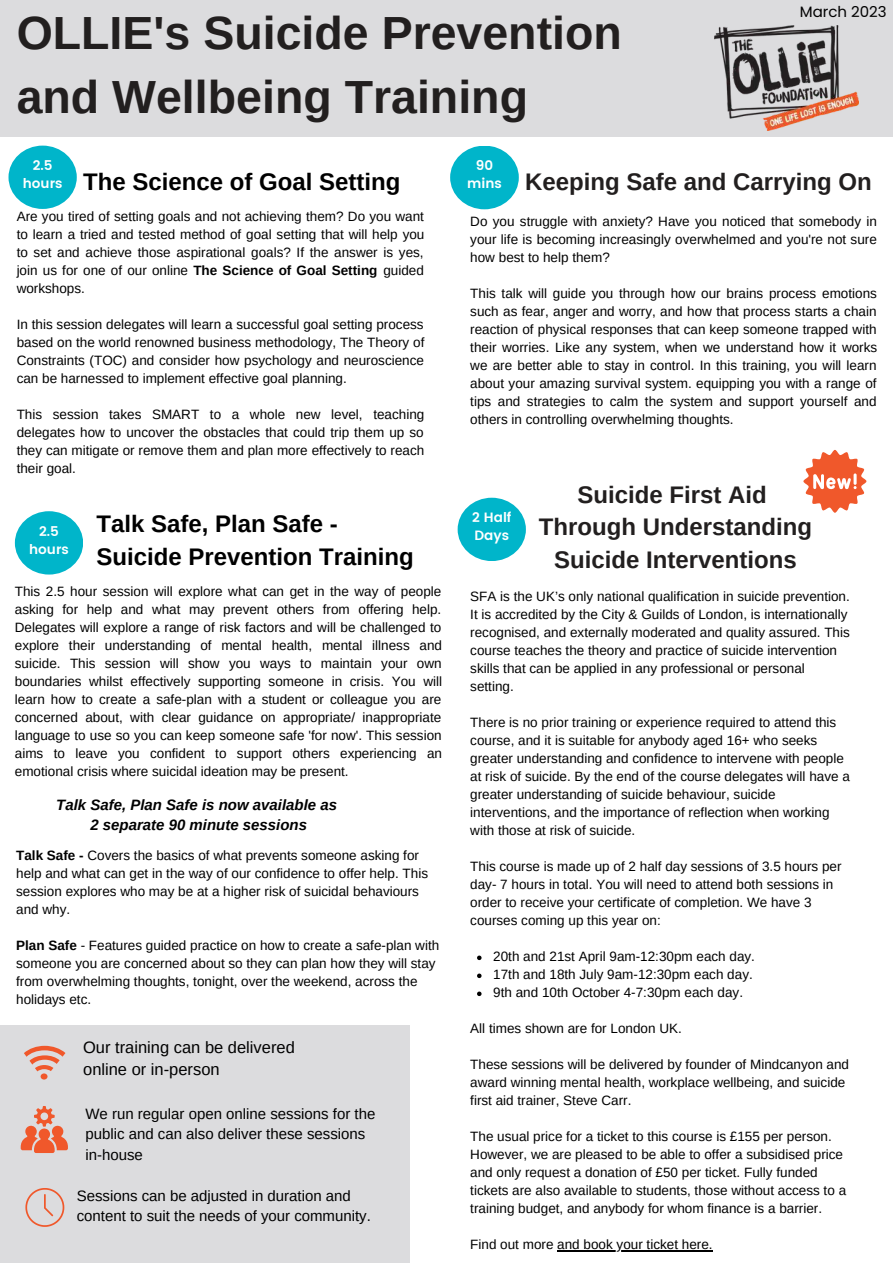
<style>
.page{position:relative;width:893px;height:1264px;background:#fff}
.page>*{position:absolute;margin:0;border:0;box-sizing:border-box;transform-origin:0 0}
.t1{font:700 46.5px/64.1px "Arimo";color:#221f1f}
.t2{font:700 24px/32.5px "Arimo";color:#221f1f;text-align:center}
.t3{font:700 24px/32.5px "Arimo";color:#000}
.t4{font:16.5px/22.5px "Arimo";color:#000}
.t5{font:15px/20.2px "Arimo";color:#000}
.t6{font:italic 700 15px/20.2px "Arimo";color:#000;text-align:center}
.t7{font:15px "Poppins";color:#000}
.t8{font:13.5px/18px "Arimo";color:#000}
.t9{font:600 13.5px/18px "Poppins";color:#fff;text-align:center}
.s1{font-weight:700}
</style>
<div class="page">
<div style="left:0;top:0;width:892px;height:136px;background:#dcdcde"></div>
<img style="left:714px;top:25px;width:144px;height:105px">
<div style="left:8px;top:146px;width:68px;height:63px;background:#00b5ca;border-radius:50%"></div>
<div style="left:450px;top:146px;width:68px;height:63px;background:#00b5ca;border-radius:50%"></div>
<div style="left:15px;top:511px;width:68px;height:63px;background:#00b5ca;border-radius:50%"></div>
<div style="left:0;top:1025px;width:409px;height:237px;background:#dcdcde"></div>
<div style="left:41px;top:1073px;width:7px;height:6px;background:#f0582b;border-radius:50%"></div>
<svg style="left:24px;top:1045px;width:41px;height:26px"></svg>
<svg style="left:21px;top:1106px;width:47px;height:46px"></svg>
<svg style="left:25px;top:1188px;width:39px;height:38px"></svg>
<div style="left:457px;top:497px;width:68px;height:64px;background:#00b5ca;border-radius:50%"></div>
<svg style="left:803px;top:450px;width:63px;height:62px"></svg>
<svg style="left:477px;top:955px;width:4px;height:5px"></svg>
<svg style="left:477px;top:973px;width:4px;height:5px"></svg>
<svg style="left:477px;top:991px;width:4px;height:5px"></svg>
<hr style="left:557px;top:1250px;width:155px;height:1px;background:#000">
<h1 class="t1" style="left:17px;top:2px;width:606px">OLLIE's Suicide Prevention and Wellbeing Training</h1>
<p class="t7" style="left:799px;top:3px;width:88px">March 2023</p>
<p class="t9" style="left:23px;top:157px;width:41px">2.5 hours</p>
<p class="t9" style="left:467px;top:157px;width:36px">90 mins</p>
<h2 class="t3" style="left:83px;top:165px;width:319px">The Science of Goal Setting</h2>
<h2 class="t2" style="left:525px;top:165px;width:348px">Keeping Safe and Carrying On</h2>
<p class="t8" style="left:470px;top:212px;width:408px;text-align:justify">Do you struggle with anxiety? Have you noticed that somebody in your life is becoming increasingly overwhelmed and you're not sure how best to help them?</p>
<p class="t8" style="left:470px;top:284px;width:408px;text-align:justify">This talk will guide you through how our brains process emotions such as fear, anger and worry, and how that process starts a chain reaction of physical responses that can keep someone trapped with their worries. Like any system, when we understand how it works we are better able to stay in control. In this training, you will learn about your amazing survival system. equipping you with a range of tips and strategies to calm the system and support yourself and others in controlling overwhelming thoughts.</p>
<p class="t8" style="left:17px;top:208px;width:409px;text-align:justify">Are you tired of setting goals and not achieving them? Do you want to learn a tried and tested method of goal setting that will help you to set and achieve those aspirational goals? If the answer is yes, join us for one of our online <span class="s1">The Science of Goal Setting</span> guided workshops.</p>
<p class="t8" style="left:17px;top:316px;width:409px;text-align:justify">In this session delegates will learn a successful goal setting process based on the world renowned business methodology, The Theory of Constraints (TOC) and consider how psychology and neuroscience can be harnessed to implement effective goal planning.</p>
<p class="t8" style="left:17px;top:406px;width:409px;text-align:justify">This session takes SMART to a whole new level, teaching delegates how to uncover the obstacles that could trip them up so they can mitigate or remove them and plan more effectively to reach their goal.</p>
<h2 class="t3" style="left:96px;top:508px;width:319px">Talk Safe, Plan Safe -<br>Suicide Prevention Training</h2>
<p class="t8" style="left:15px;top:582px;width:429px;text-align:justify">This 2.5 hour session will explore what can get in the way of people asking for help and what may prevent others from offering help.<br>Delegates will explore a range of risk factors and will be challenged to explore their understanding of mental health, mental illness and suicide. This session will show you ways to maintain your own boundaries whilst effectively supporting someone in crisis. You will learn how to create a safe-plan with a student or colleague you are concerned about, with clear guidance on appropriate/ inappropriate language to use so you can keep someone safe 'for now'. This session aims to leave you confident to support others experiencing an emotional crisis where suicidal ideation may be present.</p>
<p class="t6" style="left:56px;top:795px;width:282px">Talk Safe, Plan Safe is now available as<br>2 separate 90 minute sessions</p>
<p class="t8" style="left:16px;top:846px;width:413px"><span class="s1">Talk Safe -</span> Covers the basics of what prevents someone asking for help and what can get in the way of our confidence to offer help. This session explores who may be at a higher risk of suicidal behaviours and why.</p>
<p class="t8" style="left:16px;top:936px;width:424px"><span class="s1">Plan Safe</span> - Features guided practice on how to create a safe-plan with someone you are concerned about so they can plan how they will stay from overwhelming thoughts, tonight, over the weekend, across the holidays etc.</p>
<p class="t4" style="left:83px;top:1035px;width:213px">Our training can be delivered online or in-person</p>
<p class="t5" style="left:85px;top:1103px;width:291px">We run regular open online sessions for the public and can also deliver these sessions in-house</p>
<p class="t5" style="left:77px;top:1185px;width:296px">Sessions can be adjusted in duration and content to suit the needs of your community.</p>
<p class="t9" style="left:29px;top:522px;width:41px">2.5 hours</p>
<p class="t9" style="left:472px;top:509px;width:41px;text-align:left">2 Half<br>Days</p>
<h2 class="t2" style="left:539px;top:478px;width:275px">Suicide First Aid<br>Through Understanding<br>Suicide Interventions</h2>
<p class="t8" style="left:470px;top:587px;width:381px">SFA is the UK’s only national qualification in suicide prevention.<br>It is accredited by the City &amp; Guilds of London, is internationally recognised, and externally moderated and quality assured. This course teaches the theory and practice of suicide intervention skills that can be applied in any professional or personal setting.</p>
<p class="t8" style="left:470px;top:713px;width:381px">There is no prior training or experience required to attend this course, and it is suitable for anybody aged 16+ who seeks greater understanding and confidence to intervene with people at risk of suicide. By the end of the course delegates will have a greater understanding of suicide behaviour, suicide interventions, and the importance of reflection when working with those at risk of suicide.</p>
<p class="t8" style="left:470px;top:857px;width:373px">This course is made up of 2 half day sessions of 3.5 hours per day- 7 hours in total. You will need to attend both sessions in order to receive your certificate of completion. We have 3 courses coming up this year on:</p>
<p class="t8" style="left:493px;top:947px;width:263px">20th and 21st April 9am-12:30pm each day.<br>17th and 18th July 9am-12:30pm each day.<br>9th and 10th October 4-7:30pm each day.</p>
<p class="t8" style="left:470px;top:1019px;width:213px">All times shown are for London UK.</p>
<p class="t8" style="left:470px;top:1055px;width:380px">These sessions will be delivered by founder of Mindcanyon and award winning mental health, workplace wellbeing, and suicide first aid trainer, Steve Carr.</p>
<p class="t8" style="left:470px;top:1127px;width:377px">The usual price for a ticket to this course is £155 per person.<br>However, we are pleased to be able to offer a subsidised price and only request a donation of £50 per ticket. Fully funded tickets are also available to students, those without access to a training budget, and anybody for whom finance is a barrier.</p>
<p class="t8" style="left:470px;top:1235px;width:244px">Find out more and book your ticket here.</p>
</div>
